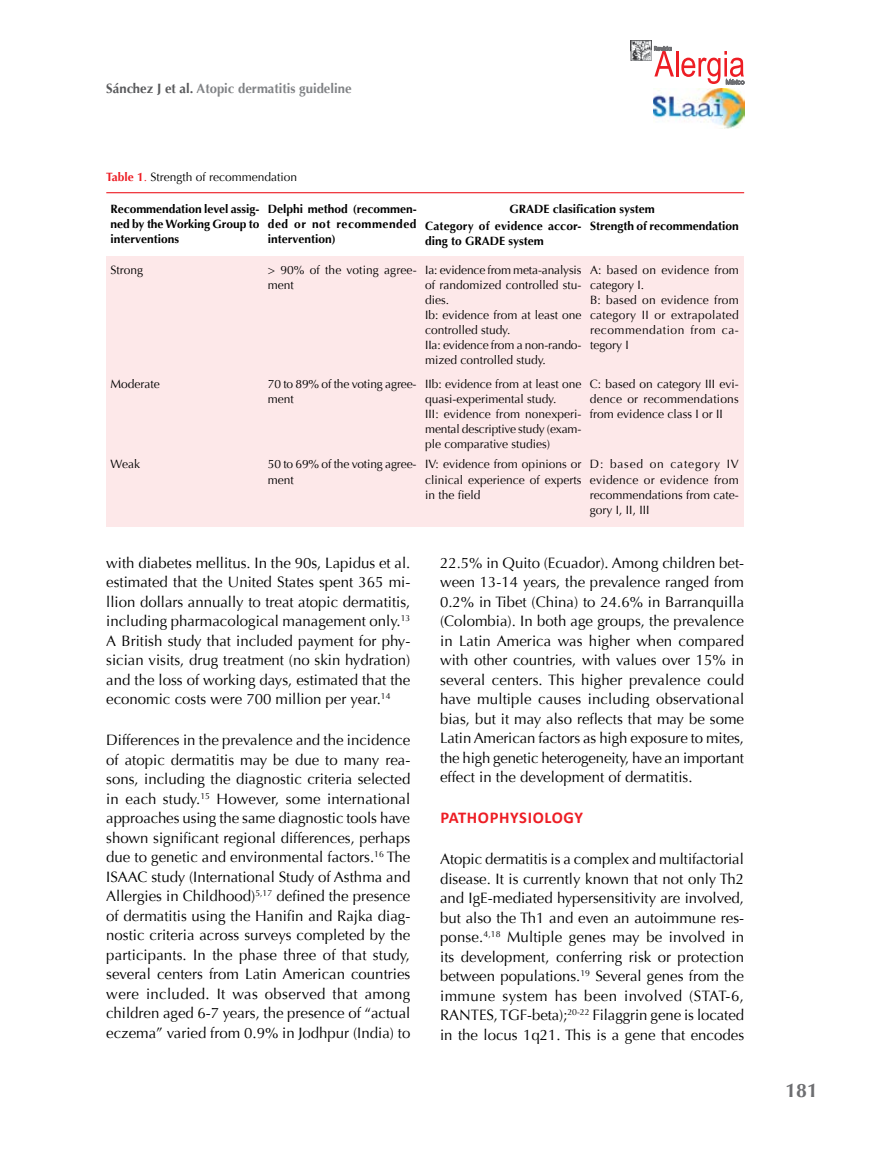
<style>
.page{position:relative;width:893px;height:1149px;background:#fff}
.page>*{position:absolute;margin:0;border:0;box-sizing:border-box;transform-origin:0 0}
.t1{font:700 19.5px "Optima";color:#6d6e71}
.t2{font:700 16.5px "Calibri";letter-spacing:.04em;color:#ed1d24}
.t3{font:15px/19.5px "Optima";color:#000;text-align:justify}
.t4{font:700 13.5px "Optima";color:#808285}
.t5{font:12px/15px "Optima";color:#000}
.t6{font:700 12px/15px "Optima";color:#000;text-align:justify}
.s1{color:#58595b}
.s2{font-weight:700;color:#ed1d24}
.s3{color:#ed1d24}
</style>
<div class="page">
<hr style="left:676px;top:51px;width:2px;height:25px;background:#ed1d24">
<svg style="left:654px;top:46px;width:20px;height:30px"></svg>
<svg style="left:681px;top:51px;width:63px;height:33px"></svg>
<img style="left:630px;top:40px;width:21px;height:21px">
<img style="left:654px;top:88px;width:90px;height:40px">
<div style="left:106px;top:256px;width:638px;height:270px;background:#fde8e9"></div>
<hr style="left:106px;top:192px;width:638px;height:1px;background:#ed1d24">
<p class="t4" style="left:106px;top:80px;width:247px"><span class="s1">Sánchez J et al.</span> Atopic dermatitis guideline</p>
<p class="t5" style="left:106px;top:170px;width:192px"><span class="s2">Table 1</span><span class="s3">.</span> Strength of recommendation</p>
<p class="t6" style="left:111px;top:202px;width:150px">Recommendation level assig&shy;ned by the Working Group to interventions</p>
<p class="t6" style="left:268px;top:202px;width:150px">Delphi method (recommen&shy;ded or not recommended intervention)</p>
<p class="t6" style="left:425px;top:201px;width:231px;line-height:17px;text-indent:84px">GRADE clasification system<br>Category of evidence accor-</p>
<p class="t6" style="left:590px;top:219px;width:150px">Strength of recommendation</p>
<p class="t6" style="left:425px;top:234px;width:120px">ding to GRADE system</p>
<p class="t5" style="left:111px;top:262px;width:34px">Strong</p>
<p class="t5" style="left:268px;top:262px;width:150px">&gt; 90% of the voting agree&shy;ment</p>
<p class="t5" style="left:425px;top:262px;width:158px">Ia: evidence from meta-analysis of randomized controlled stu&shy;dies.<br>Ib: evidence from at least one controlled study.<br>IIa: evidence from a non-rando&shy;mized controlled study.</p>
<p class="t5" style="left:590px;top:262px;width:150px">A: based on evidence from category I.<br>B: based on evidence from category II or extrapolated recommendation from ca&shy;tegory I</p>
<p class="t5" style="left:111px;top:376px;width:51px">Moderate</p>
<p class="t5" style="left:268px;top:376px;width:150px">70 to 89% of the voting agree&shy;ment</p>
<p class="t5" style="left:425px;top:376px;width:158px">IIb: evidence from at least one quasi-experimental study.<br>III: evidence from nonexperi&shy;mental descriptive study (exam&shy;ple comparative studies)</p>
<p class="t5" style="left:590px;top:376px;width:150px;text-align:justify">C: based on category III evi&shy;dence or recommendations from evidence class I or II</p>
<p class="t5" style="left:111px;top:457px;width:31px">Weak</p>
<p class="t5" style="left:268px;top:457px;width:150px">50 to 69% of the voting agree&shy;ment</p>
<p class="t5" style="left:425px;top:457px;width:158px;text-align:justify">IV: evidence from opinions or clinical experience of experts in the field</p>
<p class="t5" style="left:590px;top:457px;width:150px;text-align:justify">D: based on category IV evidence or evidence from recommendations from cate&shy;gory I, II, III</p>
<p class="t3" style="left:106px;top:553px;width:306px">with diabetes mellitus. In the 90s, Lapidus et al. estimated that the United States spent 365 mi&shy;llion dollars annually to treat atopic dermatitis, including pharmacological management only.<sup>13<br></sup>A British study that included payment for phy&shy;sician visits, drug treatment (no skin hydration) and the loss of working days, estimated that the economic costs were 700 million per year.<sup>14</sup></p>
<p class="t3" style="left:106px;top:730px;width:306px">Differences in the prevalence and the incidence of atopic dermatitis may be due to many rea&shy;sons, including the diagnostic criteria selected in each study.<sup>15</sup> However, some international approaches using the same diagnostic tools have shown significant regional differences, perhaps due to genetic and environmental factors.<sup>16</sup> The ISAAC study (International Study of Asthma and Allergies in Childhood)<sup>5,17</sup> defined the presence of dermatitis using the Hanifin and Rajka diag&shy;nostic criteria across surveys completed by the participants. In the phase three of that study, several centers from Latin American countries were included. It was observed that among children aged 6-7 years, the presence of “actual eczema” varied from 0.9% in Jodhpur (India) to</p>
<p class="t3" style="left:440px;top:553px;width:306px">22.5% in Quito (Ecuador). Among children bet&shy;ween 13-14 years, the prevalence ranged from 0.2% in Tibet (China) to 24.6% in Barranquilla (Colombia). In both age groups, the prevalence in Latin America was higher when compared with other countries, with values over 15% in several centers. This higher prevalence could have multiple causes including observational bias, but it may also reflects that may be some Latin American factors as high exposure to mites, the high genetic heterogeneity, have an important effect in the development of dermatitis.</p>
<p class="t2" style="left:440px;top:806px;width:144px">PATHOPHYSIOLOGY</p>
<p class="t3" style="left:440px;top:849px;width:306px">Atopic dermatitis is a complex and multifactorial disease. It is currently known that not only Th2 and IgE-mediated hypersensitivity are involved, but also the Th1 and even an autoimmune res&shy;ponse.<sup>4,18</sup> Multiple genes may be involved in its development, conferring risk or protection between populations.<sup>19</sup> Several genes from the immune system has been involved (STAT-6, RANTES, TGF-beta);<sup>20-22</sup> Filaggrin gene is located in the locus 1q21. This is a gene that encodes</p>
<h1 class="t1" style="left:785px;top:1079px;width:34px">181</h1>
</div>
